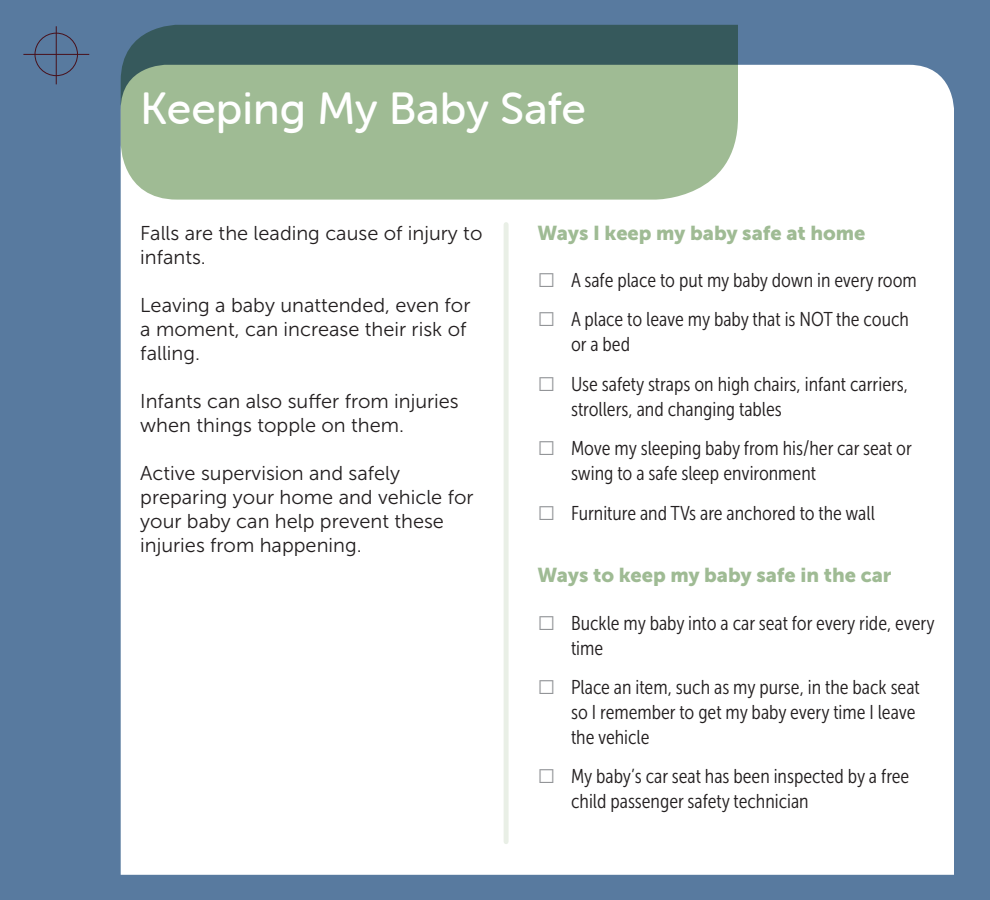
<style>
.page{position:relative;width:990px;height:900px;background:#587a9f}
.page>*{position:absolute;margin:0;border:0;box-sizing:border-box;transform-origin:0 0}
.heading2{font:45px "Museo Sans Rounded 500";color:#fff}
.t1{font:20px/25px "Museo Sans Cond 300";color:#231f20}
.body{font:20px/24px "Museo Sans 300";color:#231f20}
.t2{font:20px "Museo Sans 900";color:#9fbb94}
.s1{font-family:"Arial";font-size:30px;color:#939598}
</style>
<div class="page">
<div style="left:121px;top:65px;width:833px;height:810px;background:#fff"></div>
<svg style="left:121px;top:25px;width:617px;height:175px;background:#88a589"></svg>
<div style="left:504px;top:225px;width:5px;height:617px;background:#e9efe6"></div>
<p class="heading2" style="left:140px;top:84px;width:447px">Keeping My Baby Safe</p>
<p class="body" style="left:140px;top:221px;width:344px">Falls are the leading cause of injury to infants.</p>
<p class="body" style="left:140px;top:293px;width:332px">Leaving a baby unattended, even for a moment, can increase their risk of falling.</p>
<p class="body" style="left:140px;top:389px;width:320px">Infants can also suffer from injuries when things topple on them.</p>
<p class="body" style="left:140px;top:461px;width:335px">Active supervision and safely preparing your home and vehicle for your baby can help prevent these injuries from happening.</p>
<p class="t2" style="left:537px;top:221px;width:330px">Ways I keep my baby safe at home</p>
<p class="t1" style="left:537px;top:268px;width:381px"><span class="s1">□</span> A safe place to put my baby down in every room</p>
<p class="t1" style="left:571px;top:307px;width:339px;text-indent:-34px"><span class="s1">□</span> A place to leave my baby that is NOT the couch or a bed</p>
<p class="t1" style="left:571px;top:372px;width:339px;text-indent:-34px"><span class="s1">□</span> Use safety straps on high chairs, infant carriers, strollers, and changing tables</p>
<p class="t1" style="left:571px;top:436px;width:342px;text-indent:-34px"><span class="s1">□</span> Move my sleeping baby from his/her car seat or swing to a safe sleep environment</p>
<p class="t1" style="left:537px;top:500px;width:339px"><span class="s1">□</span> Furniture and TVs are anchored to the wall</p>
<p class="t2" style="left:537px;top:564px;width:356px">Ways to keep my baby safe in the car</p>
<p class="t1" style="left:571px;top:610px;width:365px;text-indent:-34px"><span class="s1">□</span> Buckle my baby into a car seat for every ride, every time</p>
<p class="t1" style="left:571px;top:675px;width:350px;text-indent:-34px"><span class="s1">□</span> Place an item, such as my purse, in the back seat so I remember to get my baby every time I leave the vehicle</p>
<p class="t1" style="left:571px;top:764px;width:340px;text-indent:-34px"><span class="s1">□</span> My baby’s car seat has been inspected by a free child passenger safety technician</p>
</div>
